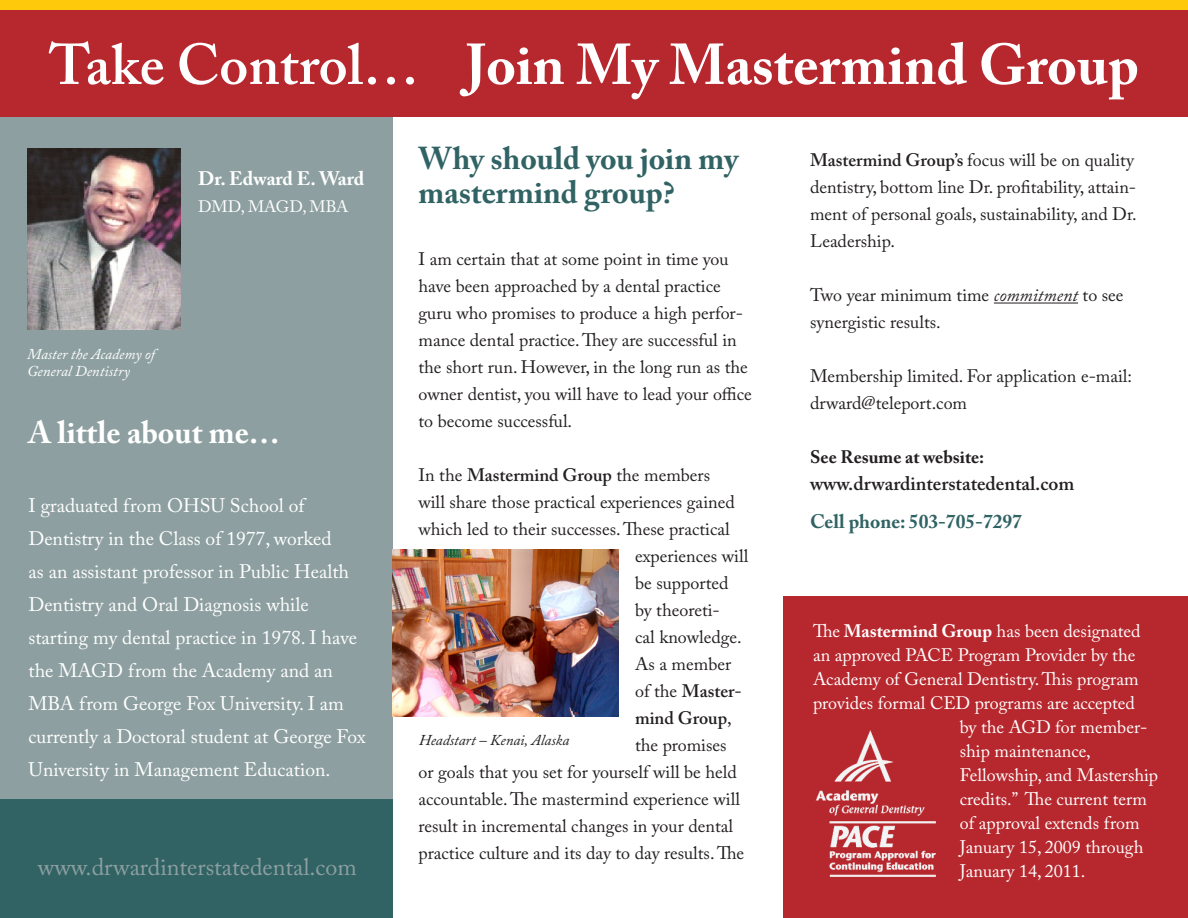
<style>
.page{position:relative;width:1188px;height:918px;background:#fff}
.page>*{position:absolute;margin:0;border:0;box-sizing:border-box;transform-origin:0 0}
.t1{font:700 57px "Adobe Caslon Pro";color:#fff}
.t2{font:700 31.5px/34.5px "Adobe Caslon Pro";color:#316364}
.t3{font:700 31.5px "Adobe Caslon Pro";color:#fff}
.t4{font:24px "Adobe Caslon Pro";color:#8d9fa0}
.t5{font:19.5px/33px "Adobe Caslon Pro";color:#fff}
.t6{font:600 19.5px "Adobe Caslon Pro";color:#231f20}
.t7{font:700 19.5px "Adobe Caslon Pro";color:#316364}
.t8{font:700 19.5px "Adobe Caslon Pro";color:#fff}
.t9{font:18px/27px "Adobe Caslon Pro";color:#231f20}
.t10{font:18px "Adobe Caslon Pro";color:#fff}
.t11{font:600 18px "Adobe Caslon Pro";color:#231f20}
.t12{font:700 18px "Adobe Caslon Pro";color:#231f20}
.t13{font:16.5px "Adobe Caslon Pro";color:#fff}
.t14{font:italic 15px "Adobe Caslon Pro";color:#fff}
.t15{font:italic 15px "Adobe Caslon Pro";color:#231f20}
.s1{font-weight:600}
.s2{font-weight:400}
.s3{font-style:italic}
.s4{font-weight:700}
</style>
<div class="page">
<div style="left:0;top:114px;width:393px;height:686px;background:#8d9fa0"></div>
<div style="left:0;top:0;width:1188px;height:17px;background:#fec80b"></div>
<hr style="left:994px;top:303px;width:84px;height:1px;background:#231f20">
<div style="left:0;top:800px;width:393px;height:118px;background:#316364"></div>
<div style="left:784px;top:597px;width:404px;height:321px;background:#b7282e"></div>
<img style="left:815px;top:730px;width:121px;height:147px">
<img style="left:392px;top:550px;width:227px;height:167px">
<img style="left:27px;top:149px;width:154px;height:180px">
<div style="left:0;top:10px;width:1188px;height:107px;background:#b7282e"></div>
<p class="t1" style="left:49px;top:31px;width:1091px"><span class="s1">Take Control…</span> Join My Mastermind Group</p>
<p class="t8" style="left:198px;top:167px;width:168px">Dr. Edward E. Ward</p>
<p class="t13" style="left:198px;top:197px;width:152px">DMD, MAGD, MBA</p>
<p class="t14" style="left:27px;top:345px;width:130px">Master the Academy of</p>
<p class="t14" style="left:27px;top:362px;width:105px">General Dentistry</p>
<p class="t3" style="left:28px;top:414px;width:253px">A little about me…</p>
<p class="t5" style="left:28px;top:489px;width:339px">I graduated from OHSU School of Dentistry in the Class of 1977, worked<br>as an assistant professor in Public Health Dentistry and Oral Diagnosis while starting my dental practice in 1978. I have the MAGD from the Academy and an MBA from George Fox University. I am currently a Doctoral student at George Fox University in Management Education.</p>
<p class="t4" style="left:38px;top:853px;width:320px">www.drwardinterstatedental.com</p>
<p class="t2" style="left:418px;top:141px;width:321px">Why should you join my mastermind group?</p>
<p class="t9" style="left:418px;top:245px;width:335px">I am certain that at some point in time you have been approached by a dental practice guru who promises to produce a high perfor&shy;mance dental practice. They are successful in the short run. However, in the long run as the owner dentist, you will have to lead your office to become successful.</p>
<p class="t9" style="left:418px;top:461px;width:293px">In the <span class="s1">Mastermind Group</span> the members</p>
<p class="t9" style="left:418px;top:488px;width:318px">will share those practical experiences gained</p>
<p class="t9" style="left:418px;top:515px;width:313px">which led to their successes. These practical</p>
<p class="t9" style="left:635px;top:542px;width:115px">experiences will</p>
<p class="t9" style="left:635px;top:569px;width:95px">be supported</p>
<p class="t9" style="left:635px;top:596px;width:86px">by theoreti-</p>
<p class="t9" style="left:635px;top:623px;width:108px">cal knowledge.</p>
<p class="t9" style="left:635px;top:650px;width:98px">As a member</p>
<p class="t11" style="left:635px;top:680px;width:108px"><span class="s2">of the</span> Master-</p>
<p class="t11" style="left:635px;top:707px;width:98px">mind Group<span class="s2">,</span></p>
<p class="t9" style="left:635px;top:731px;width:93px">the promises</p>
<p class="t9" style="left:418px;top:758px;width:320px">or goals that you set for yourself will be held</p>
<p class="t9" style="left:418px;top:785px;width:323px">accountable. The mastermind experience will</p>
<p class="t9" style="left:418px;top:812px;width:316px">result in incremental changes in your dental</p>
<p class="t9" style="left:418px;top:839px;width:327px">practice culture and its day to day results. The</p>
<p class="t15" style="left:419px;top:731px;width:152px">Headstart – Kenai, Alaska</p>
<p class="t9" style="left:810px;top:147px;width:328px"><span class="s1">Mastermind Group’s</span> focus will be on quality dentistry, bottom line Dr. profitability, attain&shy;ment of personal goals, sustainability, and Dr.<br>Leadership.</p>
<p class="t9" style="left:810px;top:282px;width:315px">Two year minimum time <span class="s3">commitment</span> to see synergistic results.</p>
<p class="t9" style="left:810px;top:363px;width:324px">Membership limited. For application e-mail: drward@teleport.com</p>
<p class="t12" style="left:810px;top:446px;width:176px">See Resume at website:</p>
<p class="t6" style="left:810px;top:472px;width:266px">www.drwardinterstatedental.com</p>
<p class="t7" style="left:810px;top:510px;width:214px">Cell phone: 503-705-7297</p>
<p class="t10" style="left:813px;top:620px;width:329px">The <span class="s4">Mastermind Group</span> has been designated</p>
<p class="t10" style="left:813px;top:644px;width:324px">an approved PACE Program Provider by the</p>
<p class="t10" style="left:813px;top:668px;width:327px">Academy of General Dentistry. This program</p>
<p class="t10" style="left:813px;top:692px;width:324px">provides formal CED programs are accepted</p>
<p class="t10" style="left:960px;top:716px;width:189px">by the AGD for member-</p>
<p class="t10" style="left:960px;top:740px;width:133px">ship maintenance,</p>
<p class="t10" style="left:960px;top:764px;width:200px">Fellowship, and Mastership</p>
<p class="t10" style="left:960px;top:788px;width:189px">credits.” The current term</p>
<p class="t10" style="left:960px;top:812px;width:181px">of approval extends from</p>
<p class="t10" style="left:960px;top:836px;width:185px">January 15, 2009 through</p>
<p class="t10" style="left:960px;top:860px;width:127px">January 14, 2011.</p>
</div>
